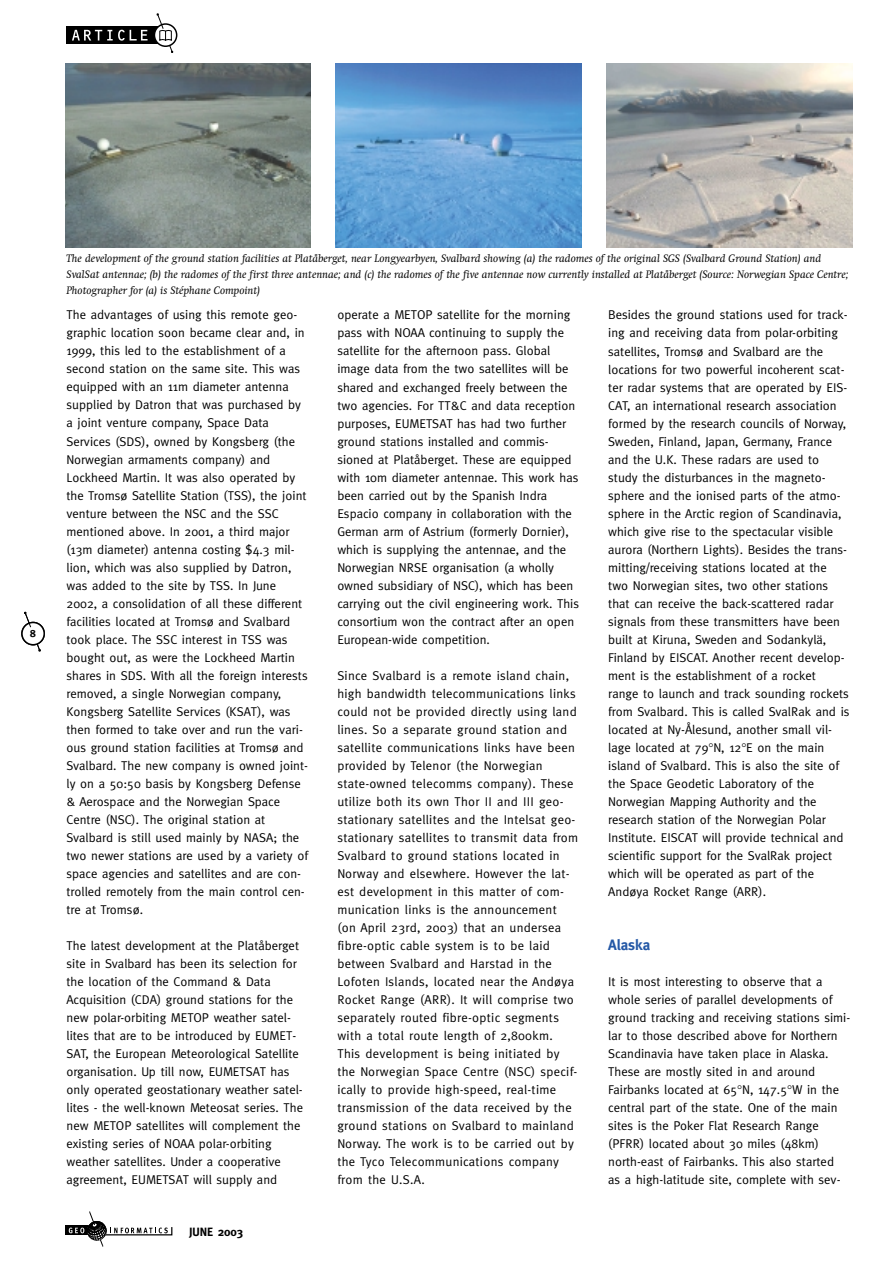
<style>
.page{position:relative;width:893px;height:1262px;background:#fff}
.page>*{position:absolute;margin:0;border:0;box-sizing:border-box;transform-origin:0 0}
.t1{font:700 15px "Meta";color:#2458a6}
.t2{font:12.75px/18px "Meta";color:#000}
.t3{font:12.75px/18px "Meta";letter-spacing:.02em;color:#000}
.t4{font:700 12px "Meta";color:#000}
.t5{font:italic 11.25px/15.8px "Swift";color:#000}
.t6{font:700 10.5px "Meta";color:#000}
</style>
<div class="page">
<div style="left:65px;top:1225px;width:29px;height:10px;background:#000"></div>
<svg style="left:69px;top:1211px;width:104px;height:35px"></svg>
<div style="left:66px;top:27px;width:99px;height:17px;background:#000"></div>
<svg style="left:72px;top:30px;width:75px;height:11px"></svg>
<svg style="left:154px;top:23px;width:23px;height:24px"></svg>
<svg style="left:157px;top:14px;width:16px;height:39px"></svg>
<svg style="left:35px;top:643px;width:5px;height:8px"></svg>
<svg style="left:21px;top:621px;width:24px;height:24px"></svg>
<svg style="left:25px;top:612px;width:6px;height:16px"></svg>
<img style="left:65px;top:64px;width:245px;height:183px">
<img style="left:336px;top:64px;width:245px;height:183px">
<img style="left:606px;top:64px;width:246px;height:183px">
<p class="t6" style="left:30px;top:629px;width:7px">8</p>
<p class="t5" style="left:66px;top:252px;width:783px">The development of the ground station facilities at Platåberget, near Longyearbyen, Svalbard showing (a) the radomes of the original SGS (Svalbard Ground Station) and<br>SvalSat antennae; (b) the radomes of the first three antennae; and (c) the radomes of the five antennae now currently installed at Platåberget (Source: Norwegian Space Centre;<br>Photographer for (a) is Stéphane Compoint)</p>
<p class="t2" style="left:66px;top:307px;width:243px">The advantages of using this remote geo&shy;graphic location soon became clear and, in 1999, this led to the establishment of a second station on the same site. This was equipped with an 11m diameter antenna supplied by Datron that was purchased by a joint venture company, Space Data Services (SDS), owned by Kongsberg (the Norwegian armaments company) and Lockheed Martin. It was also operated by the Tromsø Satellite Station (TSS), the joint venture between the NSC and the SSC mentioned above. In 2001, a third major (13m diameter) antenna costing $4.3 mil&shy;lion, which was also supplied by Datron, was added to the site by TSS. In June 2002, a consolidation of all these different facilities located at Tromsø and Svalbard took place. The SSC interest in TSS was bought out, as were the Lockheed Martin shares in SDS. With all the foreign interests removed, a single Norwegian company, Kongsberg Satellite Services (KSAT), was then formed to take over and run the vari&shy;ous ground station facilities at Tromsø and Svalbard. The new company is owned joint&shy;ly on a 50:50 basis by Kongsberg Defense &amp; Aerospace and the Norwegian Space Centre (NSC). The original station at Svalbard is still used mainly by NASA; the two newer stations are used by a variety of space agencies and satellites and are con&shy;trolled remotely from the main control cen&shy;tre at Tromsø.</p>
<p class="t2" style="left:66px;top:937px;width:238px">The latest development at the Platåberget site in Svalbard has been its selection for the location of the Command &amp; Data Acquisition (CDA) ground stations for the new polar-orbiting METOP weather satel&shy;lites that are to be introduced by EUMET-SAT, the European Meteorological Satellite organisation. Up till now, EUMETSAT has only operated geostationary weather satel&shy;lites - the well-known Meteosat series. The new METOP satellites will complement the existing series of NOAA polar-orbiting weather satellites. Under a cooperative agreement, EUMETSAT will supply and</p>
<p class="t4" style="left:189px;top:1227px;width:56px">JUNE 2003</p>
<p class="t2" style="left:337px;top:307px;width:243px">operate a METOP satellite for the morning pass with NOAA continuing to supply the satellite for the afternoon pass. Global image data from the two satellites will be shared and exchanged freely between the two agencies. For TT&amp;C and data reception purposes, EUMETSAT has had two further ground stations installed and commis&shy;sioned at Platåberget. These are equipped with 10m diameter antennae. This work has been carried out by the Spanish Indra Espacio company in collaboration with the German arm of Astrium (formerly Dornier), which is supplying the antennae, and the Norwegian NRSE organisation (a wholly owned subsidiary of NSC), which has been carrying out the civil engineering work. This consortium won the contract after an open European-wide competition.</p>
<p class="t3" style="left:337px;top:667px;width:242px">Since Svalbard is a remote island chain, high bandwidth telecommunications links could not be provided directly using land lines. So a separate ground station and satellite communications links have been provided by Telenor (the Norwegian state-owned telecomms company). These utilize both its own Thor II and III geo&shy;stationary satellites and the Intelsat geo&shy;stationary satellites to transmit data from Svalbard to ground stations located in Norway and elsewhere. However the lat&shy;est development in this matter of com&shy;munication links is the announcement (on April 23rd, 2003) that an undersea fibre-optic cable system is to be laid between Svalbard and Harstad in the Lofoten Islands, located near the Andøya Rocket Range (ARR). It will comprise two separately routed fibre-optic segments with a total route length of 2,800km.<br>This development is being initiated by the Norwegian Space Centre (NSC) specif&shy;ically to provide high-speed, real-time transmission of the data received by the ground stations on Svalbard to mainland Norway. The work is to be carried out by the Tyco Telecommunications company from the U.S.A.</p>
<p class="t2" style="left:608px;top:307px;width:243px">Besides the ground stations used for track&shy;ing and receiving data from polar-orbiting satellites, Tromsø and Svalbard are the locations for two powerful incoherent scat&shy;ter radar systems that are operated by EIS-CAT, an international research association formed by the research councils of Norway, Sweden, Finland, Japan, Germany, France and the U.K. These radars are used to study the disturbances in the magneto&shy;sphere and the ionised parts of the atmo&shy;sphere in the Arctic region of Scandinavia, which give rise to the spectacular visible aurora (Northern Lights). Besides the trans&shy;mitting/receiving stations located at the two Norwegian sites, two other stations that can receive the back-scattered radar signals from these transmitters have been built at Kiruna, Sweden and Sodankylä, Finland by EISCAT. Another recent develop&shy;ment is the establishment of a rocket<br>range to launch and track sounding rockets from Svalbard. This is called SvalRak and is located at Ny-Ålesund, another small vil&shy;lage located at 79 N, 12 E on the main island of Svalbard. This is also the site of the Space Geodetic Laboratory of the Norwegian Mapping Authority and the research station of the Norwegian Polar Institute. EISCAT will provide technical and scientific support for the SvalRak project which will be operated as part of the Andøya Rocket Range (ARR).</p>
<p class="t1" style="left:608px;top:938px;width:44px">Alaska</p>
<p class="t2" style="left:608px;top:973px;width:243px">It is most interesting to observe that a whole series of parallel developments of ground tracking and receiving stations simi&shy;lar to those described above for Northern Scandinavia have taken place in Alaska.<br>These are mostly sited in and around Fairbanks located at 65 N, 147.5 W in the central part of the state. One of the main sites is the Poker Flat Research Range (PFRR) located about 30 miles (48km) north-east of Fairbanks. This also started<br>as a high-latitude site, complete with sev-</p>
</div>
